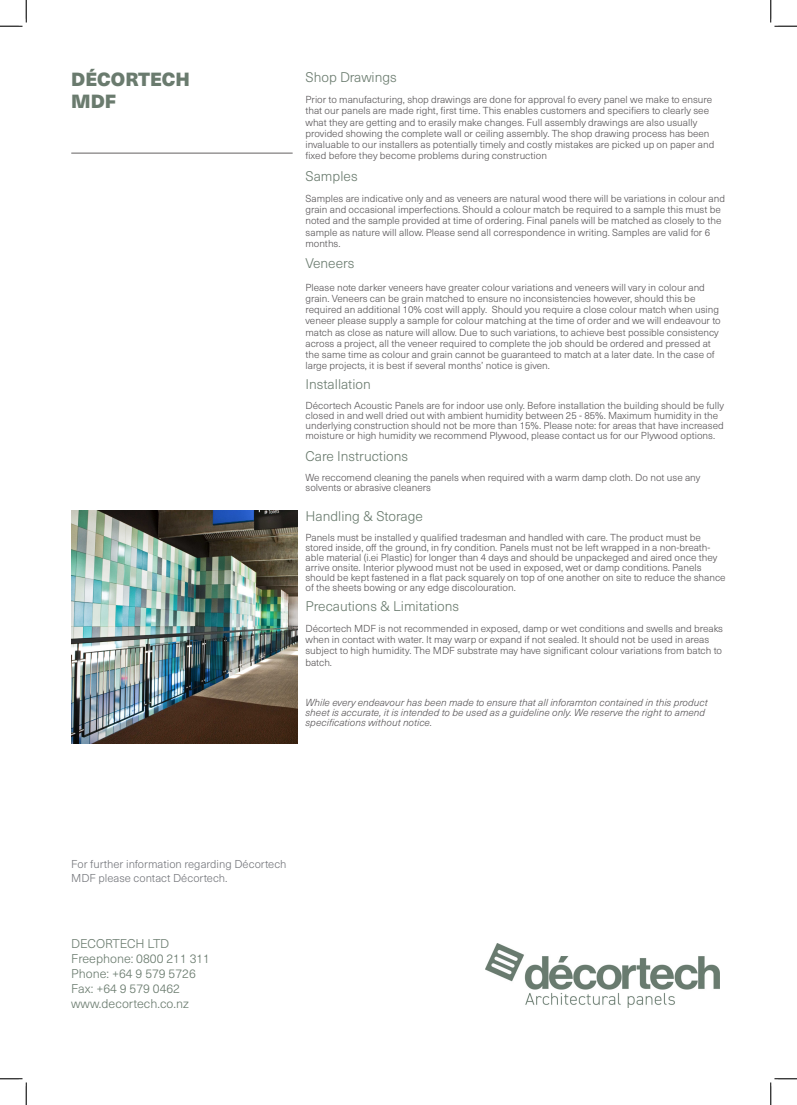
<style>
.page{position:relative;width:797px;height:1105px;background:#fff}
.page>*{position:absolute;margin:0;border:0;box-sizing:border-box;transform-origin:0 0}
.t1{font:900 18.75px "Neue Haas Unica W1 G";color:#6a7b6e}
.t2{font:300 13.75px "Neue Haas Unica W1 G";color:#6a7b6e}
.t3{font:300 12.5px "Neue Haas Unica W1 G";color:#6a7b6e}
.t4{font:300 12.5px "Neue Haas Unica W1 G";letter-spacing:-.025em;color:#6a7b6e}
.t5{font:300 11.25px "Neue Haas Unica W1 G";color:#74767b}
.t6{font:300 10px/11.2px "Neue Haas Unica W1 G";color:#575456}
.t7{font:italic 300 10px/10px "Neue Haas Unica W1 G";color:#575456}
</style>
<div class="page">
<hr style="left:71px;top:153px;width:221px;height:1px;background:#231f20">
<img style="left:71px;top:510px;width:227px;height:233px">
<img style="left:485px;top:943px;width:234px;height:65px">
<svg style="left:0;top:0;width:27px;height:27px"></svg>
<svg style="left:0;top:1078px;width:27px;height:27px"></svg>
<svg style="left:770px;top:0;width:27px;height:27px"></svg>
<svg style="left:770px;top:1078px;width:27px;height:27px"></svg>
<p class="t1" style="left:71px;top:64px;width:120px">DÉCORTECH</p>
<p class="t1" style="left:71px;top:87px;width:46px">MDF</p>
<p class="t2" style="left:305px;top:67px;width:93px">Shop Drawings</p>
<p class="t6" style="left:305px;top:93px;width:410px">Prior to manufacturing, shop drawings are done for approval fo every panel we make to ensure that our panels are made right, first time. This enables customers and specifiers to clearly see what they are getting and to erasily make changes. Full assembly drawings are also usually provided showing the complete wall or ceiling assembly. The shop drawing process has been invaluable to our installers as potentially timely and costly mistakes are picked up on paper and fixed before they become problems during construction</p>
<p class="t2" style="left:305px;top:166px;width:54px">Samples</p>
<p class="t6" style="left:305px;top:192px;width:421px">Samples are indicative only and as veneers are natural wood there will be variations in colour and grain and occasional imperfections. Should a colour match be required to a sample this must be noted and the sample provided at time of ordering. Final panels will be matched as closely to the sample as nature will allow. Please send all correspondence in writing. Samples are valid for 6 months.</p>
<p class="t2" style="left:305px;top:253px;width:50px">Veneers</p>
<p class="t6" style="left:305px;top:281px;width:417px">Please note darker veneers have greater colour variations and veneers will vary in colour and grain. Veneers can be grain matched to ensure no inconsistencies however, should this be required an additional 10% cost will apply. Should you require a close colour match when using veneer please supply a sample for colour matching at the time of order and we will endeavour to match as close as nature will allow. Due to such variations, to achieve best possible consistency across a project, all the veneer required to complete the job should be ordered and pressed at the same time as colour and grain cannot be guaranteed to match at a later date. In the case of large projects, it is best if several months’ notice is given.</p>
<p class="t2" style="left:305px;top:374px;width:67px">Installation</p>
<p class="t6" style="left:305px;top:400px;width:420px;line-height:10px">Décortech Acoustic Panels are for indoor use only. Before installation the building should be fully closed in and well dried out with ambient humidity between 25 - 85%. Maximum humidity in the underlying construction should not be more than 15%. Please note: for areas that have increased moisture or high humidity we recommend Plywood, please contact us for our Plywood options.</p>
<p class="t2" style="left:305px;top:446px;width:104px">Care Instructions</p>
<p class="t6" style="left:305px;top:471px;width:396px;line-height:10px">We reccomend cleaning the panels when required with a warm damp cloth. Do not use any solvents or abrasive cleaners</p>
<p class="t2" style="left:305px;top:506px;width:119px">Handling &amp; Storage</p>
<p class="t6" style="left:305px;top:531px;width:421px;line-height:10px">Panels must be installed y qualified tradesman and handled with care. The product must be stored inside, off the ground, in fry condition. Panels must not be left wrapped in a non-breath&shy;able material (i.ei Plastic) for longer than 4 days and should be unpackeged and aired once they arrive onsite. Interior plywood must not be used in exposed, wet or damp conditions. Panels should be kept fastened in a flat pack squarely on top of one another on site to reduce the shance of the sheets bowing or any edge discolouration.</p>
<p class="t2" style="left:305px;top:596px;width:155px">Precautions &amp; Limitations</p>
<p class="t6" style="left:305px;top:622px;width:419px">Décortech MDF is not recommended in exposed, damp or wet conditions and swells and breaks when in contact with water. It may warp or expand if not sealed. It should not be used in areas subject to high humidity. The MDF substrate may have significant colour variations from batch to batch.</p>
<p class="t7" style="left:305px;top:696px;width:404px">While every endeavour has been made to ensure that all inforamton contained in this product sheet is accurate, it is intended to be used as a guideline only. We reserve the right to amend specifications without notice.</p>
<p class="t5" style="left:71px;top:856px;width:217px">For further information regarding Décortech</p>
<p class="t5" style="left:71px;top:870px;width:158px">MDF please contact Décortech.</p>
<p class="t4" style="left:71px;top:934px;width:99px">DECORTECH LTD</p>
<p class="t3" style="left:71px;top:949px;width:140px">Freephone: 0800 211 311</p>
<p class="t3" style="left:71px;top:964px;width:126px">Phone: +64 9 579 5726</p>
<p class="t3" style="left:71px;top:979px;width:110px">Fax: +64 9 579 0462</p>
<p class="t3" style="left:71px;top:994px;width:119px">www.decortech.co.nz</p>
</div>
